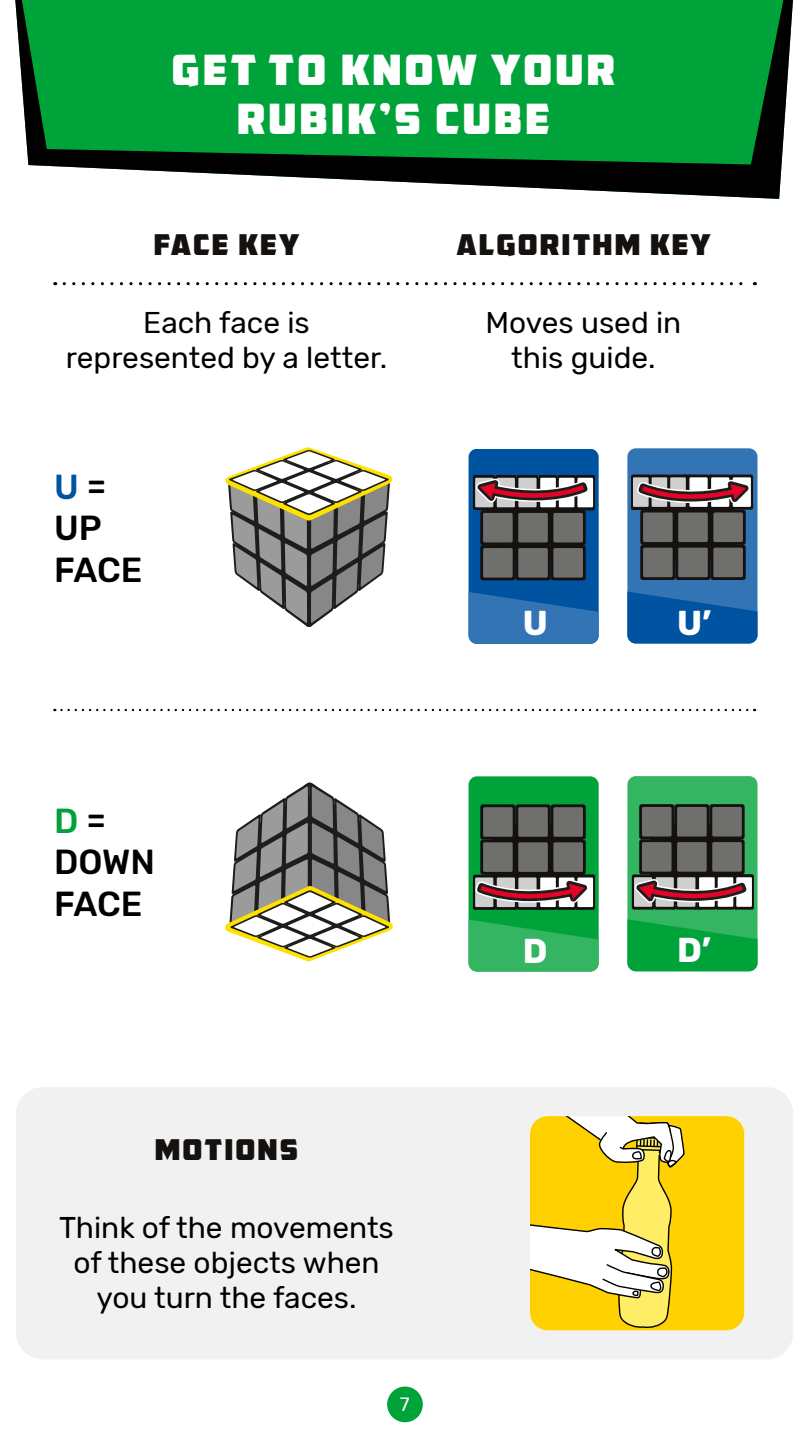
<style>
.page{position:relative;width:810px;height:1440px;background:#fff}
.page>*{position:absolute;margin:0;border:0;box-sizing:border-box;transform-origin:0 0}
.t1{font:41.33px/49.6px "AMCAP Eternal";letter-spacing:.05em;color:#fff;text-align:center}
.t2{font:500 34.65px/41.5px "Rubik";letter-spacing:-.005em;color:#000}
.t3{font:700 34.42px "Rubik";color:#fff}
.t4{font:29.92px/34.7px "Rubik";color:#000;text-align:center}
.t5{font:28.35px "AMCAP Eternal";letter-spacing:.05em;color:#14110f}
.t6{font:19.2px "Rubik";color:#fff}
.s1{color:#0053a1}
.s2{color:#00a23a}
</style>
<div class="page">
<div style="left:387px;top:1387px;width:36px;height:35px;background:#00a23a;border-radius:50%"></div>
<svg style="left:15px;top:0;width:778px;height:199px;background:#199244"></svg>
<div style="left:16px;top:1087px;width:777px;height:272px;background:#f1f1f1;border-radius:27px"></div>
<svg style="left:64px;top:282px;width:691px;height:3px"></svg>
<svg style="left:61px;top:709px;width:694px;height:2px"></svg>
<svg style="left:226px;top:447px;width:166px;height:180px"></svg>
<svg style="left:225px;top:782px;width:168px;height:179px"></svg>
<div style="left:469px;top:449px;width:129px;height:195px;background:#0053a1;border-radius:8px"></div>
<svg style="left:469px;top:592px;width:129px;height:52px"></svg>
<svg style="left:480px;top:510px;width:35px;height:35px"></svg>
<div style="left:483px;top:513px;width:30px;height:29px;background:#6f6f6e;border-radius:2px"></div>
<svg style="left:515px;top:510px;width:36px;height:35px"></svg>
<div style="left:518px;top:513px;width:30px;height:29px;background:#6f6f6e;border-radius:2px"></div>
<svg style="left:551px;top:510px;width:35px;height:35px"></svg>
<div style="left:553px;top:513px;width:30px;height:29px;background:#6f6f6e;border-radius:2px"></div>
<div style="left:480px;top:545px;width:35px;height:35px;background:#14110f;border-radius:3px"></div>
<div style="left:483px;top:548px;width:30px;height:30px;background:#6f6f6e;border-radius:2px"></div>
<div style="left:515px;top:545px;width:36px;height:35px;background:#14110f;border-radius:3px"></div>
<div style="left:518px;top:548px;width:30px;height:30px;background:#6f6f6e;border-radius:2px"></div>
<div style="left:551px;top:545px;width:35px;height:35px;background:#14110f;border-radius:3px"></div>
<div style="left:553px;top:548px;width:30px;height:30px;background:#6f6f6e;border-radius:2px"></div>
<svg style="left:473px;top:475px;width:123px;height:41px;background:#877176"></svg>
<div style="left:469px;top:776px;width:130px;height:195px;background:#00a23a;border-radius:8px"></div>
<div style="left:480px;top:840px;width:35px;height:35px;background:#14110f;border-radius:3px"></div>
<div style="left:483px;top:842px;width:30px;height:30px;background:#6f6f6e;border-radius:2px"></div>
<div style="left:515px;top:840px;width:36px;height:35px;background:#14110f;border-radius:3px"></div>
<div style="left:518px;top:842px;width:30px;height:30px;background:#6f6f6e;border-radius:2px"></div>
<div style="left:551px;top:840px;width:35px;height:35px;background:#14110f;border-radius:3px"></div>
<div style="left:553px;top:842px;width:30px;height:30px;background:#6f6f6e;border-radius:2px"></div>
<div style="left:480px;top:804px;width:35px;height:36px;background:#14110f;border-radius:3px"></div>
<div style="left:483px;top:807px;width:30px;height:30px;background:#6f6f6e;border-radius:2px"></div>
<div style="left:515px;top:804px;width:36px;height:36px;background:#14110f;border-radius:3px"></div>
<div style="left:518px;top:807px;width:30px;height:30px;background:#6f6f6e;border-radius:2px"></div>
<div style="left:551px;top:804px;width:35px;height:36px;background:#14110f;border-radius:3px"></div>
<div style="left:553px;top:807px;width:30px;height:30px;background:#6f6f6e;border-radius:2px"></div>
<svg style="left:469px;top:871px;width:130px;height:100px"></svg>
<div style="left:628px;top:449px;width:129px;height:194px;background:#3375b4;border-radius:8px"></div>
<div style="left:711px;top:510px;width:35px;height:35px;background:#14110f;border-radius:3px"></div>
<div style="left:713px;top:512px;width:30px;height:30px;background:#6f6f6e;border-radius:2px"></div>
<div style="left:675px;top:510px;width:36px;height:35px;background:#14110f;border-radius:3px"></div>
<div style="left:678px;top:512px;width:30px;height:30px;background:#6f6f6e;border-radius:2px"></div>
<div style="left:640px;top:510px;width:35px;height:35px;background:#14110f;border-radius:3px"></div>
<div style="left:643px;top:512px;width:30px;height:30px;background:#6f6f6e;border-radius:2px"></div>
<svg style="left:711px;top:545px;width:35px;height:35px"></svg>
<div style="left:713px;top:548px;width:30px;height:29px;background:#6f6f6e;border-radius:2px"></div>
<svg style="left:675px;top:545px;width:36px;height:35px"></svg>
<div style="left:678px;top:548px;width:30px;height:29px;background:#6f6f6e;border-radius:2px"></div>
<svg style="left:640px;top:545px;width:35px;height:35px"></svg>
<div style="left:643px;top:548px;width:30px;height:29px;background:#6f6f6e;border-radius:2px"></div>
<svg style="left:631px;top:474px;width:123px;height:43px;background:#857177"></svg>
<svg style="left:628px;top:592px;width:129px;height:51px"></svg>
<div style="left:628px;top:776px;width:129px;height:195px;background:#33b561;border-radius:8px"></div>
<div style="left:639px;top:839px;width:35px;height:35px;background:#14110f;border-radius:3px"></div>
<div style="left:642px;top:842px;width:30px;height:30px;background:#6f6f6e;border-radius:2px"></div>
<div style="left:674px;top:839px;width:35px;height:35px;background:#14110f;border-radius:3px"></div>
<div style="left:677px;top:842px;width:30px;height:30px;background:#6f6f6e;border-radius:2px"></div>
<div style="left:709px;top:839px;width:36px;height:35px;background:#14110f;border-radius:3px"></div>
<div style="left:712px;top:842px;width:30px;height:30px;background:#6f6f6e;border-radius:2px"></div>
<div style="left:639px;top:804px;width:35px;height:35px;background:#14110f;border-radius:3px"></div>
<div style="left:642px;top:807px;width:30px;height:30px;background:#6f6f6e;border-radius:2px"></div>
<div style="left:674px;top:804px;width:35px;height:35px;background:#14110f;border-radius:3px"></div>
<div style="left:677px;top:807px;width:30px;height:30px;background:#6f6f6e;border-radius:2px"></div>
<div style="left:709px;top:804px;width:36px;height:35px;background:#14110f;border-radius:3px"></div>
<div style="left:712px;top:807px;width:30px;height:30px;background:#6f6f6e;border-radius:2px"></div>
<svg style="left:628px;top:871px;width:129px;height:100px"></svg>
<svg style="left:530px;top:1116px;width:214px;height:214px"></svg>
<h1 class="t1" style="left:171px;top:45px;width:446px">GET TO KNOW YOUR<br>RUBIK’S CUBE</h1>
<p class="t5" style="left:154px;top:226px;width:148px">FACE KEY</p>
<p class="t4" style="left:66px;top:306px;width:323px">Each face is represented by a letter.</p>
<p class="t2" style="left:54px;top:467px;width:90px"><span class="s1">U</span> =<br>UP<br>FACE</p>
<p class="t2" style="left:54px;top:801px;width:102px"><span class="s2">D</span> =<br>DOWN<br>FACE</p>
<p class="t5" style="left:456px;top:226px;width:257px">ALGORITHM KEY</p>
<p class="t4" style="left:486px;top:306px;width:197px">Moves used in this guide.</p>
<p class="t3" style="left:523px;top:603px;width:27px">U</p>
<p class="t3" style="left:523px;top:931px;width:26px">D</p>
<p class="t3" style="left:677px;top:603px;width:36px">U’</p>
<p class="t3" style="left:677px;top:930px;width:35px">D’</p>
<p class="t5" style="left:155px;top:1131px;width:145px">MOTIONS</p>
<p class="t4" style="left:59px;top:1212px;width:336px">Think of the movements of these objects when you turn the faces.</p>
<p class="t6" style="left:400px;top:1393px;width:11px">7</p>
</div>
